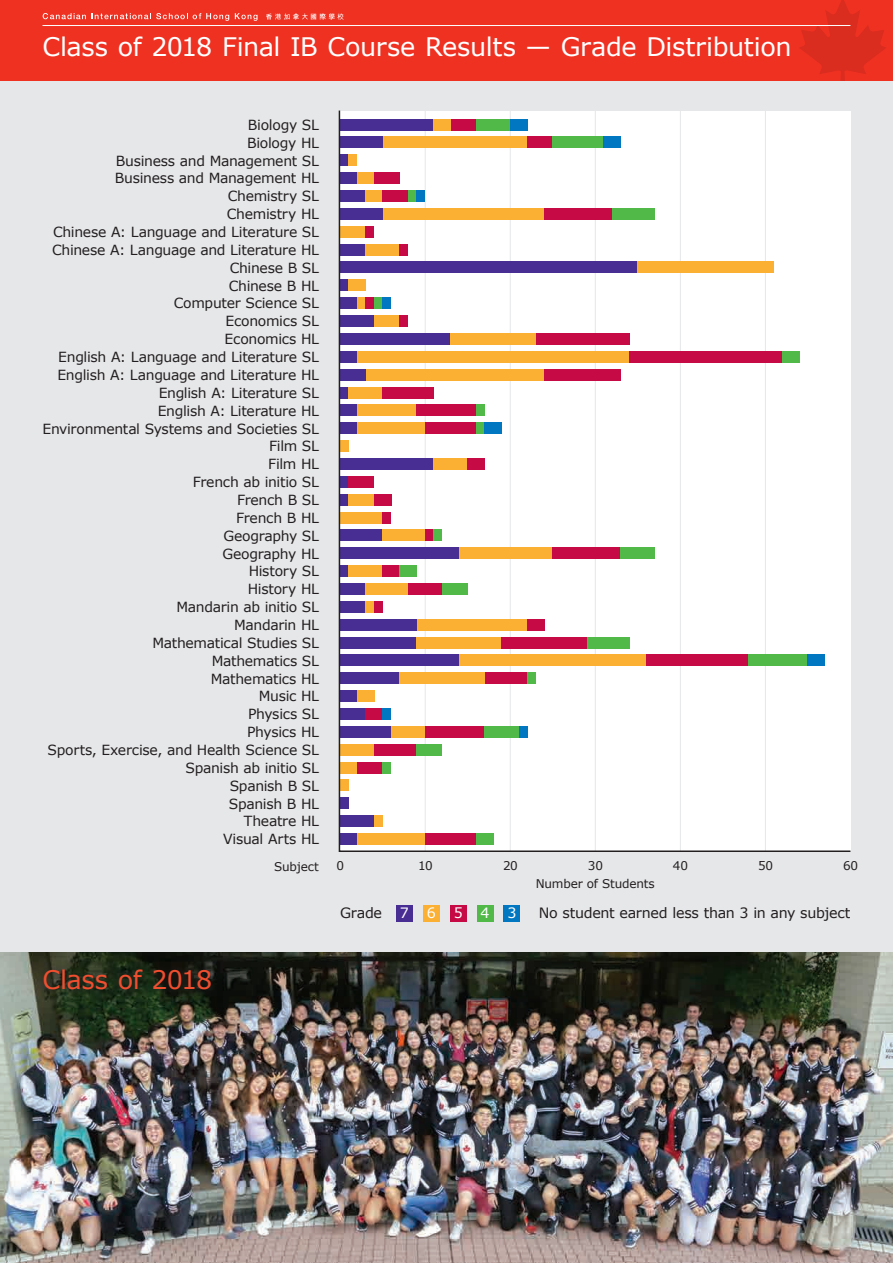
<style>
.page{position:relative;width:893px;height:1263px;background:#e6e7e9}
.page>*{position:absolute;margin:0;border:0;box-sizing:border-box;transform-origin:0 0}
.t1{font:25.5px "Verdana";letter-spacing:-.015em;color:#fff}
.t2{font:25.5px "Verdana";letter-spacing:-.015em;color:#ef4e2f}
.t3{font:14.25px "Verdana";letter-spacing:-.025em;color:#231f20}
.t4{font:14.25px "Verdana";color:#fff}
.t5{font:13.95px/17.9px "Verdana";letter-spacing:-.025em;color:#231f20;text-align:right}
.t6{font:12px "Verdana";letter-spacing:-.015em;color:#231f20}
</style>
<div class="page">
<div style="left:0;top:0;width:893px;height:81px;background:#ef3122"></div>
<svg style="left:799px;top:0;width:87px;height:81px"></svg>
<div style="left:504px;top:905px;width:16px;height:16px;background:#0077c0"></div>
<div style="left:396px;top:905px;width:17px;height:16px;background:#482e92"></div>
<div style="left:423px;top:905px;width:17px;height:16px;background:#fbb033"></div>
<div style="left:450px;top:905px;width:17px;height:16px;background:#c60a45"></div>
<div style="left:477px;top:905px;width:16px;height:16px;background:#51b948"></div>
<svg style="left:338px;top:110px;width:513px;height:742px;background:#ede0dc"></svg>
<svg style="left:43px;top:13px;width:43px;height:6px"></svg>
<svg style="left:92px;top:13px;width:137px;height:8px"></svg>
<svg style="left:235px;top:13px;width:23px;height:8px"></svg>
<svg style="left:266px;top:13px;width:78px;height:7px"></svg>
<hr style="left:43px;top:25px;width:807px;height:1px;background:#fff">
<img style="left:0;top:952px;width:893px;height:311px">
<svg style="left:37px;top:962px;width:181px;height:35px;background:#1f2719"></svg>
<h1 class="t1" style="left:43px;top:31px;width:751px">Class of 2018 Final IB Course Results — Grade Distribution</h1>
<p class="t5" style="left:43px;top:116px;width:278px">Biology SL<br>Biology HL<br>Business and Management SL<br>Business and Management HL<br>Chemistry SL<br>Chemistry HL<br>Chinese A: Language and Literature SL<br>Chinese A: Language and Literature HL<br>Chinese B SL<br>Chinese B HL<br>Computer Science SL<br>Economics SL<br>Economics HL<br>English A: Language and Literature SL<br>English A: Language and Literature HL<br>English A: Literature SL<br>English A: Literature HL<br>Environmental Systems and Societies SL<br>Film SL<br>Film HL<br>French ab initio SL<br>French B SL<br>French B HL<br>Geography SL<br>Geography HL<br>History SL<br>History HL<br>Mandarin ab initio SL<br>Mandarin HL<br>Mathematical Studies SL<br>Mathematics SL<br>Mathematics HL<br>Music HL<br>Physics SL<br>Physics HL<br>Sports, Exercise, and Health Science SL<br>Spanish ab initio SL<br>Spanish B SL<br>Spanish B HL<br>Theatre HL<br>Visual Arts HL</p>
<p class="t6" style="left:274px;top:859px;width:46px">Subject</p>
<p class="t6" style="left:337px;top:858px;width:9px">0</p>
<p class="t6" style="left:418px;top:858px;width:16px">10</p>
<p class="t6" style="left:503px;top:858px;width:16px">20</p>
<p class="t6" style="left:588px;top:858px;width:17px">30</p>
<p class="t6" style="left:673px;top:858px;width:17px">40</p>
<p class="t6" style="left:758px;top:858px;width:16px">50</p>
<p class="t6" style="left:843px;top:858px;width:17px">60</p>
<p class="t6" style="left:536px;top:876px;width:120px">Number of Students</p>
<p class="t3" style="left:340px;top:904px;width:43px">Grade</p>
<p class="t4" style="left:400px;top:904px;width:11px">7</p>
<p class="t4" style="left:427px;top:904px;width:11px">6</p>
<p class="t4" style="left:454px;top:904px;width:11px">5</p>
<p class="t4" style="left:481px;top:904px;width:11px">4</p>
<p class="t4" style="left:507px;top:904px;width:11px">3</p>
<p class="t3" style="left:539px;top:904px;width:313px">No student earned less than 3 in any subject</p>
<h1 class="t2" style="left:43px;top:964px;width:171px">Class of 2018</h1>
</div>
